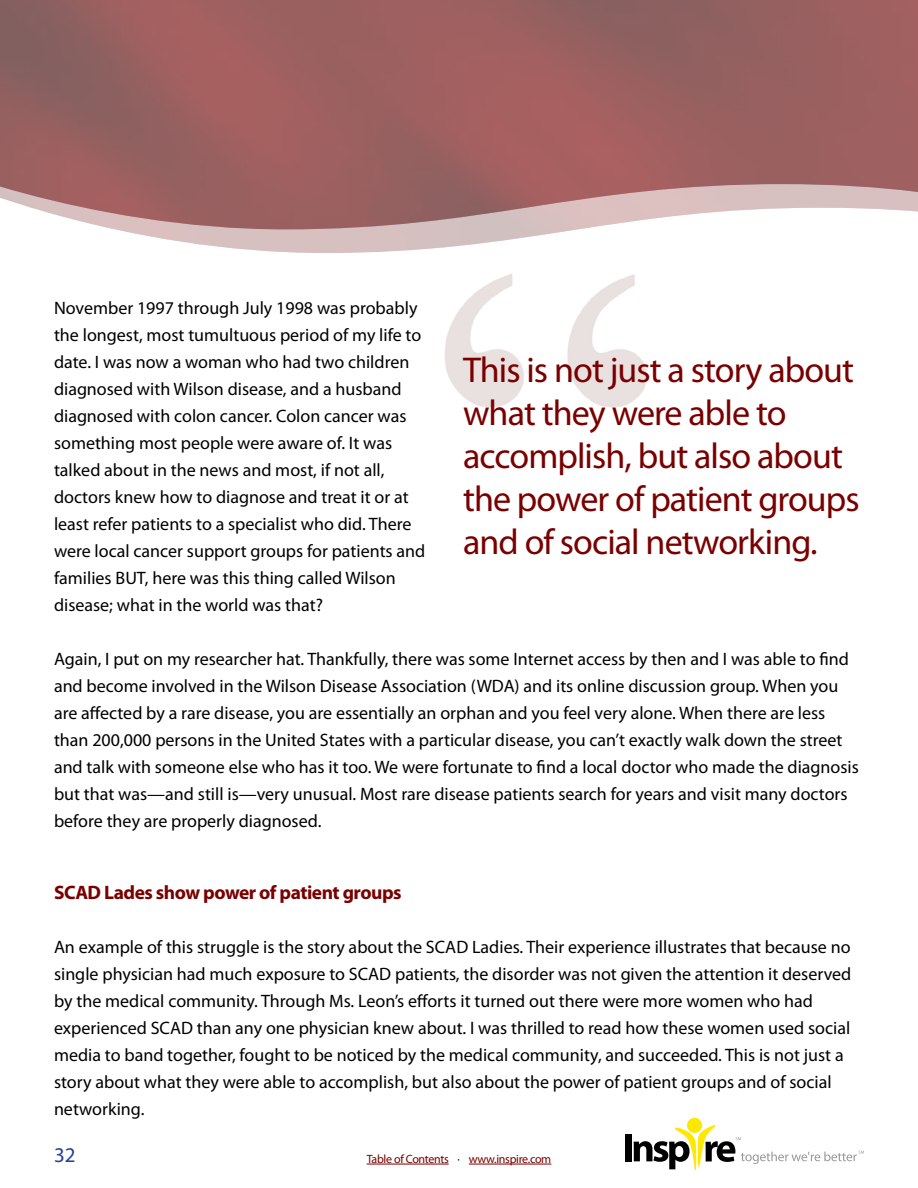
<style>
.page{position:relative;width:918px;height:1188px;background:#fff}
.page>*{position:absolute;margin:0;border:0;box-sizing:border-box;transform-origin:0 0}
.t1{font:36px/43.2px "Myriad Pro";letter-spacing:-.025em;color:#7a0000}
.t2{font:21px "Myriad Pro";color:#223f9b}
.t3{font:700 19.5px "Myriad Pro";letter-spacing:-.025em;color:#7a0000}
.t4{font:18px/27px "Myriad Pro";color:#000}
.t5{font:12px "Myriad Pro";letter-spacing:-.025em;color:#7a0000}
.s1{color:#000}
</style>
<div class="page">
<img style="left:128px;top:232px;width:432px;height:21px">
<img style="left:0;top:0;width:918px;height:232px">
<div style="left:625px;top:1134px;width:6px;height:27px;background:#000"></div>
<div style="left:687px;top:1118px;width:15px;height:15px;background:#ffe800;border-radius:50%"></div>
<svg style="left:634px;top:1124px;width:230px;height:47px"></svg>
<hr style="left:367px;top:1164px;width:82px;height:1px;background:#7a0000">
<hr style="left:469px;top:1164px;width:82px;height:1px;background:#7a0000">
<img style="left:445px;top:274px;width:202px;height:133px">
<p class="t4" style="left:54px;top:294px;width:373px">November 1997 through July 1998 was probably the longest, most tumultuous period of my life to date. I was now a woman who had two children diagnosed with Wilson disease, and a husband diagnosed with colon cancer. Colon cancer was something most people were aware of. It was talked about in the news and most, if not all, doctors knew how to diagnose and treat it or at least refer patients to a specialist who did. There were local cancer support groups for patients and families BUT, here was this thing called Wilson disease; what in the world was that?</p>
<p class="t4" style="left:54px;top:645px;width:806px">Again, I put on my researcher hat. Thankfully, there was some Internet access by then and I was able to find and become involved in the Wilson Disease Association (WDA) and its online discussion group. When you are affected by a rare disease, you are essentially an orphan and you feel very alone. When there are less than 200,000 persons in the United States with a particular disease, you can’t exactly walk down the street and talk with someone else who has it too. We were fortunate to find a local doctor who made the diagnosis but that was—and still is—very unusual. Most rare disease patients search for years and visit many doctors before they are properly diagnosed.</p>
<h1 class="t1" style="left:463px;top:347px;width:398px">This is not just a story about what they were able to accomplish, but also about the power of patient groups and of social networking.</h1>
<p class="t3" style="left:54px;top:880px;width:349px">SCAD Lades show power of patient groups</p>
<p class="t4" style="left:54px;top:933px;width:799px">An example of this struggle is the story about the SCAD Ladies. Their experience illustrates that because no single physician had much exposure to SCAD patients, the disorder was not given the attention it deserved by the medical community. Through Ms. Leon’s efforts it turned out there were more women who had experienced SCAD than any one physician knew about. I was thrilled to read how these women used social media to band together, fought to be noticed by the medical community, and succeeded. This is not just a story about what they were able to accomplish, but also about the power of patient groups and of social networking.</p>
<p class="t2" style="left:54px;top:1142px;width:23px">32</p>
<p class="t5" style="left:367px;top:1151px;width:186px">Table of Contents <span class="s1">·</span> www.inspire.com</p>
</div>
